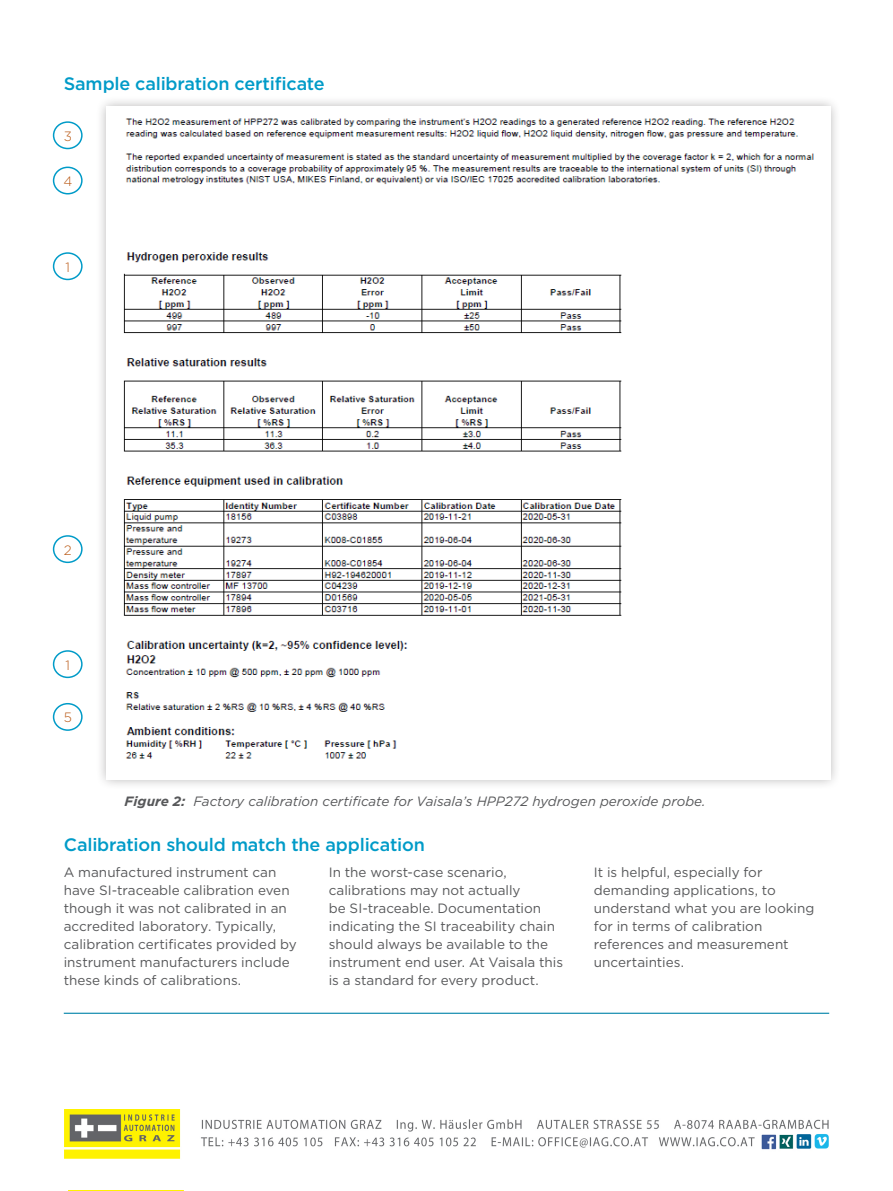
<style>
.page{position:relative;width:893px;height:1191px;background:#fff}
.page>*{position:absolute;margin:0;border:0;box-sizing:border-box;transform-origin:0 0}
.Subheadline{font:500 18px "Gotham";letter-spacing:-.01em;color:#009bc8}
.Bodytext{font:13.5px/18px "Gotham";color:#57585a}
.t1{font:italic 13.5px "Gotham";color:#57585a}
.TOC_Number{font:300 13.5px "Gotham";color:#b95814}
.s1{font-weight:700}
</style>
<div class="page">
<hr style="left:64px;top:1012px;width:765px;height:1px;background:#0083a9">
<div style="left:95px;top:96px;width:747px;height:694px;background:#231f20;opacity:.35"></div>
<img style="left:106px;top:107px;width:724px;height:672px">
<div style="left:53px;top:121px;width:30px;height:28px;border:2px solid #009bc8;border-radius:50%"></div>
<div style="left:53px;top:167px;width:30px;height:27px;border:2px solid #009bc8;border-radius:50%"></div>
<div style="left:53px;top:252px;width:30px;height:28px;border:2px solid #009bc8;border-radius:50%"></div>
<div style="left:53px;top:535px;width:30px;height:28px;border:2px solid #009bc8;border-radius:50%"></div>
<div style="left:53px;top:650px;width:30px;height:28px;border:2px solid #009bc8;border-radius:50%"></div>
<div style="left:53px;top:703px;width:30px;height:28px;border:2px solid #009bc8;border-radius:50%"></div>
<img style="left:68px;top:1190px;width:116px;height:1px">
<img style="left:65px;top:1110px;width:764px;height:49px">
<p class="Subheadline" style="left:64px;top:72px;width:262px">Sample calibration certificate</p>
<p class="TOC_Number" style="left:64px;top:127px;width:10px">3</p>
<p class="TOC_Number" style="left:63px;top:173px;width:10px">4</p>
<p class="TOC_Number" style="left:66px;top:258px;width:6px">1</p>
<p class="TOC_Number" style="left:64px;top:541px;width:9px">2</p>
<p class="TOC_Number" style="left:66px;top:656px;width:6px">1</p>
<p class="TOC_Number" style="left:64px;top:709px;width:10px">5</p>
<p class="t1" style="left:125px;top:792px;width:582px"><span class="s1">Figure 2:</span> Factory calibration certificate for Vaisala’s HPP272 hydrogen peroxide probe.</p>
<p class="Subheadline" style="left:64px;top:833px;width:363px">Calibration should match the application</p>
<p class="Bodytext" style="left:64px;top:863px;width:234px">A manufactured instrument can have SI-traceable calibration even though it was not calibrated in an accredited laboratory. Typically, calibration certificates provided by instrument manufacturers include these kinds of calibrations.</p>
<p class="Bodytext" style="left:329px;top:863px;width:236px">In the worst-case scenario, calibrations may not actually<br>be SI-traceable. Documentation indicating the SI traceability chain should always be available to the instrument end user. At Vaisala this is a standard for every product.</p>
<p class="Bodytext" style="left:594px;top:863px;width:222px">It is helpful, especially for demanding applications, to understand what you are looking for in terms of calibration references and measurement uncertainties.</p>
</div>
